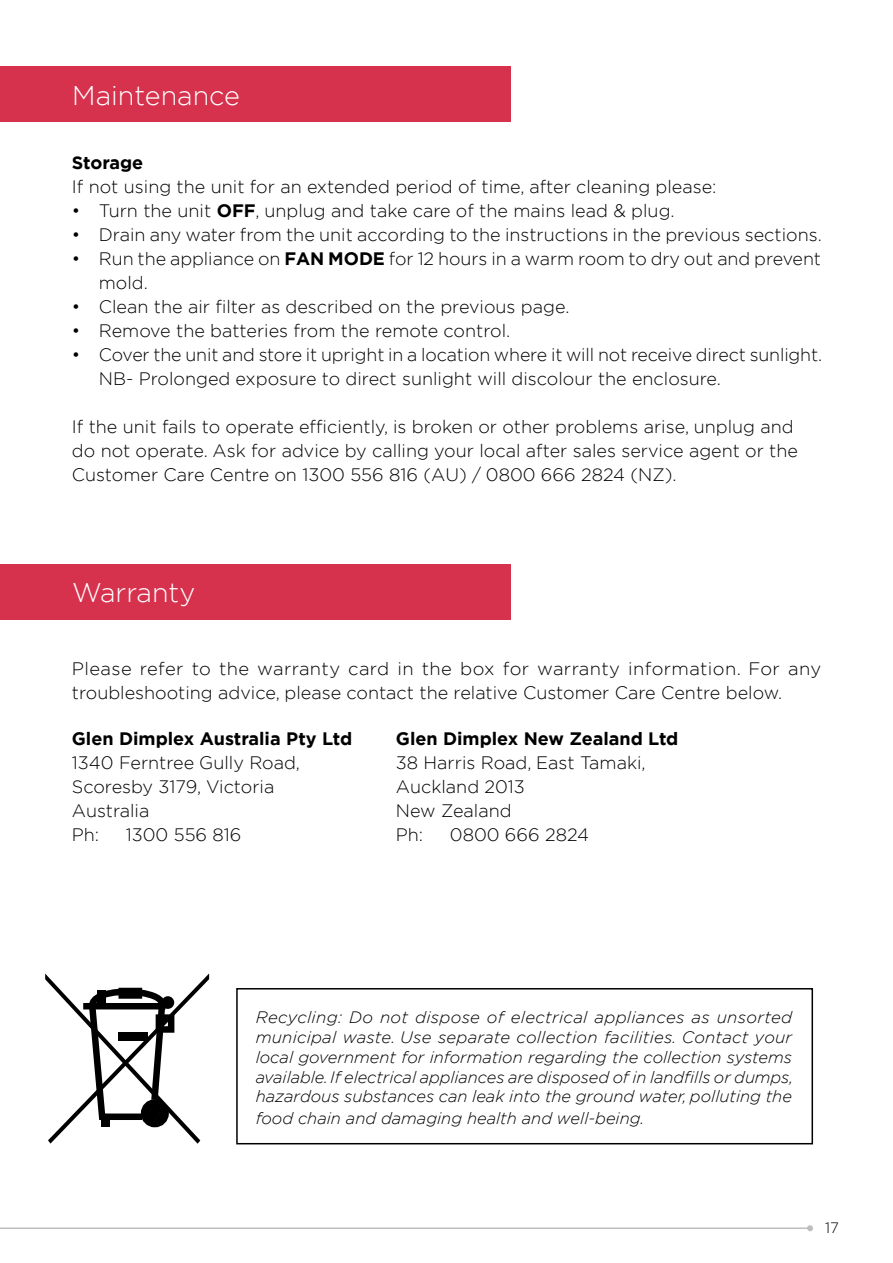
<style>
.page{position:relative;width:893px;height:1263px;background:#fff}
.page>*{position:absolute;margin:0;border:0;box-sizing:border-box;transform-origin:0 0}
.t1{font:300 27px "Gotham";color:#fff}
.t2{font:300 18px/24px "Gotham";color:#000}
.t3{font:700 18px "Gotham";color:#000}
.t4{font:italic 300 16.5px/19.8px "Gotham";color:#000;text-align:justify}
.t5{font:300 15px "Gotham";color:#000}
.s1{font-weight:700}
</style>
<div class="page">
<div style="left:0;top:66px;width:510px;height:55px;background:#d6324e"></div>
<svg style="left:45px;top:973px;width:164px;height:171px"></svg>
<div style="left:150px;top:1108px;width:10px;height:10px;background:#000;border-radius:50%"></div>
<div style="left:236px;top:988px;width:577px;height:156px;border:2px solid #000"></div>
<div style="left:0;top:564px;width:510px;height:55px;background:#d6324e"></div>
<hr style="left:0;top:1227px;width:810px;height:2px;background:#bcbec0">
<svg style="left:807px;top:1225px;width:6px;height:6px"></svg>
<h1 class="t1" style="left:72px;top:78px;width:169px">Maintenance</h1>
<p class="t3" style="left:72px;top:151px;width:73px">Storage</p>
<p class="t2" style="left:72px;top:174px;width:646px">If not using the unit for an extended period of time, after cleaning please:</p>
<p class="t2" style="left:72px;top:198px;width:604px">• Turn the unit <span class="s1">OFF</span>, unplug and take care of the mains lead &amp; plug.</p>
<p class="t2" style="left:72px;top:222px;width:751px">• Drain any water from the unit according to the instructions in the previous sections.</p>
<p class="t2" style="left:99px;top:246px;width:724px;text-indent:-27px">• Run the appliance on <span class="s1">FAN MODE</span> for 12 hours in a warm room to dry out and prevent mold.</p>
<p class="t2" style="left:72px;top:294px;width:499px">• Clean the air filter as described on the previous page.</p>
<p class="t2" style="left:72px;top:318px;width:440px">• Remove the batteries from the remote control.</p>
<p class="t2" style="left:99px;top:342px;width:725px;text-indent:-27px">• Cover the unit and store it upright in a location where it will not receive direct sunlight.<br>NB- Prolonged exposure to direct sunlight will discolour the enclosure.</p>
<p class="t2" style="left:72px;top:414px;width:728px">If the unit fails to operate efficiently, is broken or other problems arise, unplug and do not operate. Ask for advice by calling your local after sales service agent or the<br>Customer Care Centre on 1300 556 816 (AU) / 0800 666 2824 (NZ).</p>
<h1 class="t1" style="left:72px;top:576px;width:125px">Warranty</h1>
<p class="t2" style="left:72px;top:656px;width:751px">Please refer to the warranty card in the box for warranty information. For any troubleshooting advice, please contact the relative Customer Care Centre below.</p>
<p class="t3" style="left:72px;top:727px;width:282px">Glen Dimplex Australia Pty Ltd</p>
<p class="t3" style="left:396px;top:727px;width:284px">Glen Dimplex New Zealand Ltd</p>
<p class="t2" style="left:72px;top:750px;width:230px">1340 Ferntree Gully Road,</p>
<p class="t2" style="left:396px;top:750px;width:251px">38 Harris Road, East Tamaki,</p>
<p class="t2" style="left:72px;top:774px;width:204px">Scoresby 3179, Victoria</p>
<p class="t2" style="left:396px;top:774px;width:131px">Auckland 2013</p>
<p class="t2" style="left:72px;top:798px;width:79px">Australia</p>
<p class="t2" style="left:396px;top:798px;width:117px">New Zealand</p>
<p class="t2" style="left:72px;top:822px;width:29px">Ph:</p>
<p class="t2" style="left:126px;top:822px;width:117px">1300 556 816</p>
<p class="t2" style="left:396px;top:822px;width:29px">Ph:</p>
<p class="t2" style="left:450px;top:822px;width:141px">0800 666 2824</p>
<p class="t4" style="left:256px;top:1007px;width:539px">Recycling: Do not dispose of electrical appliances as unsorted municipal waste. Use separate collection facilities. Contact your local government for information regarding the collection systems available. If electrical appliances are disposed of in landfills or dumps, hazardous substances can leak into the ground water, polluting the</p>
<p class="t4" style="left:256px;top:1108px;width:390px">food chain and damaging health and well-being.</p>
<p class="t5" style="left:825px;top:1218px;width:15px">17</p>
</div>
